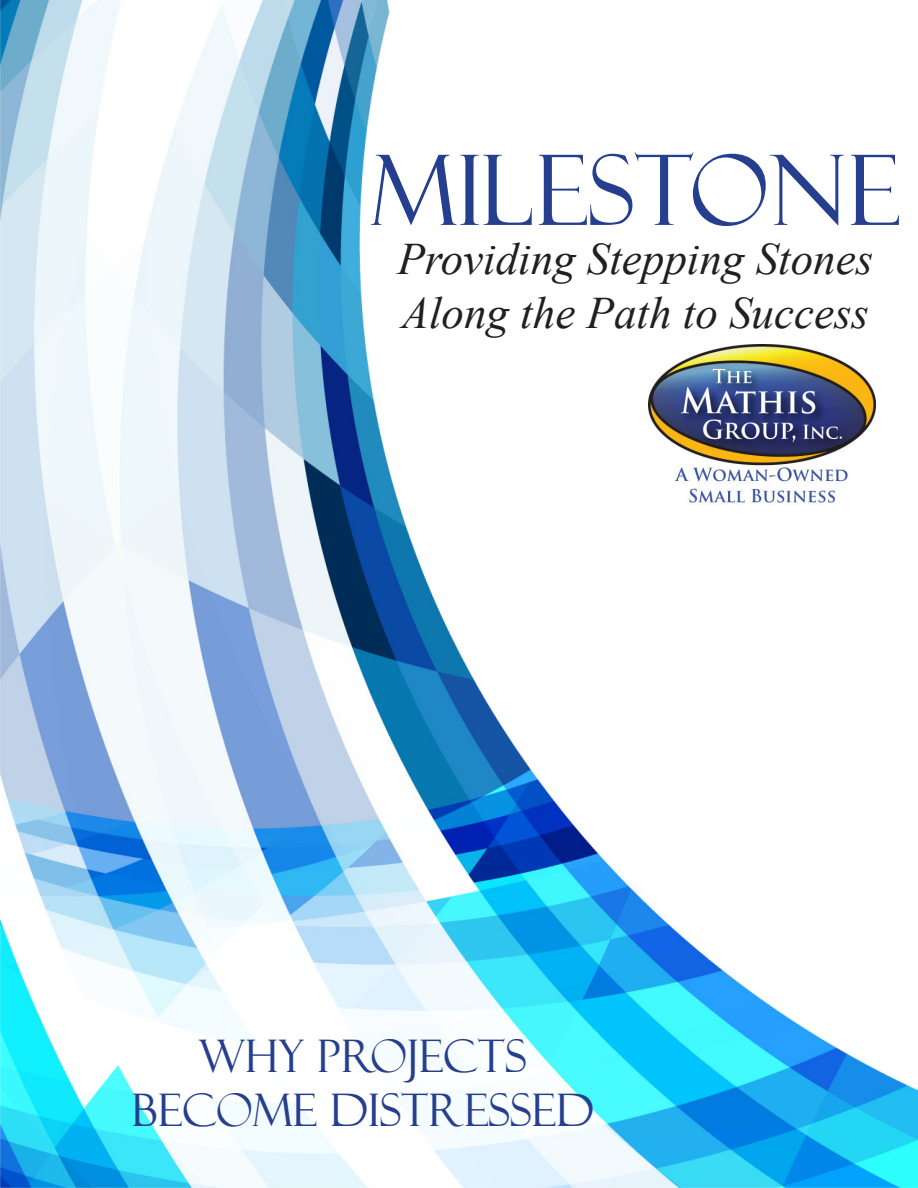
<style>
.page{position:relative;width:918px;height:1188px;background:#fff}
.page>*{position:absolute;margin:0;border:0;box-sizing:border-box;transform-origin:0 0}
.t1{font:97.5px "Felix Titling";color:#253f8e}
.t2{font:italic 45px/54px "Times New Roman";color:#231f20}
.t3{font:45px/54px "Felix Titling";color:#253f8e;text-align:center}
</style>
<div class="page">
<img style="left:0;top:0;width:918px;height:1188px">
<img style="left:648px;top:345px;width:228px;height:161px">
<h1 class="t1" style="left:371px;top:134px;width:531px">MILESTONE</h1>
<p class="t2" style="left:397px;top:231px;width:477px">Providing Stepping Stones<br>Along the Path to Success</p>
<p class="t3" style="left:131px;top:1030px;width:464px">WHY PROJECTS<br>BECOME DISTRESSED</p>
</div>
